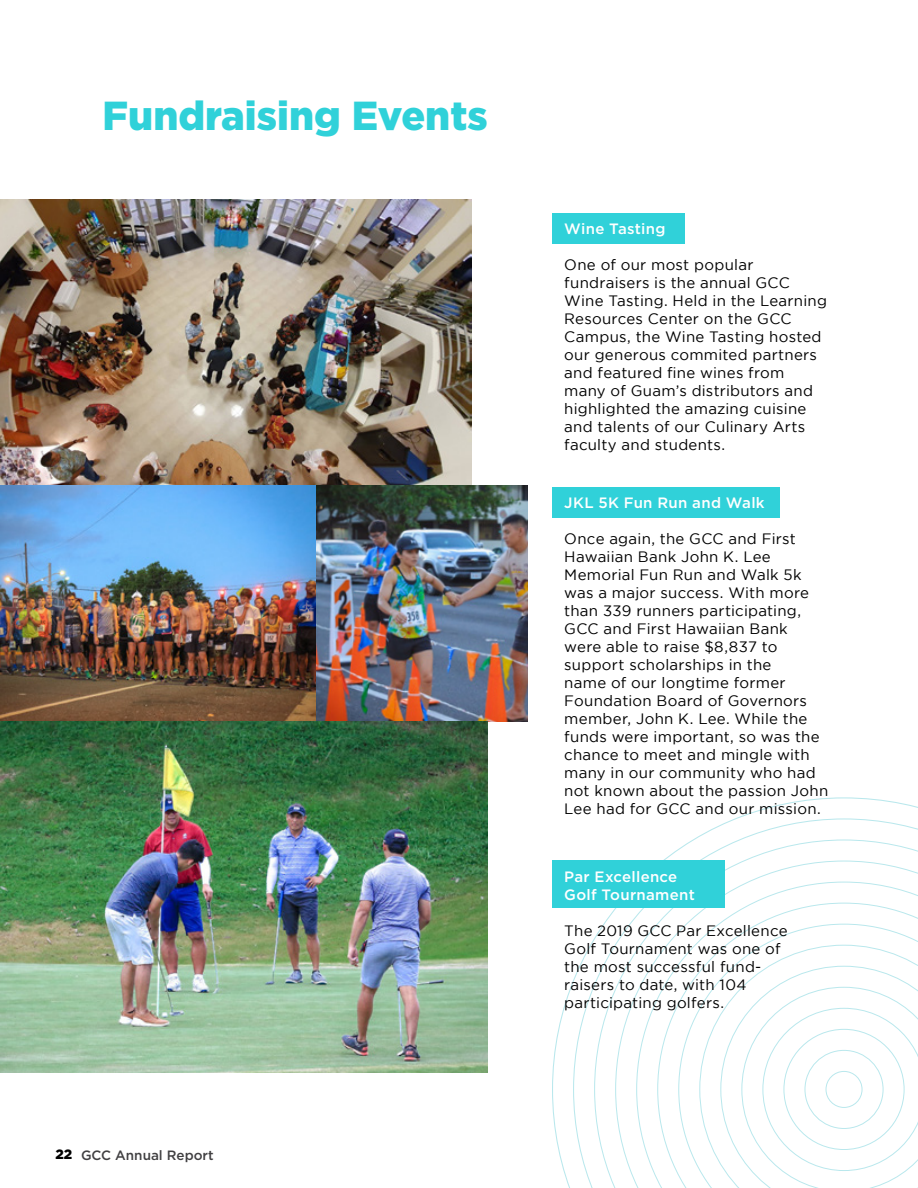
<style>
.page{position:relative;width:918px;height:1188px;background:#fff}
.page>*{position:absolute;margin:0;border:0;box-sizing:border-box;transform-origin:0 0}
.t1{font:900 40.5px "Gotham";color:#30d1d9}
.t2{font:15px/18px "Gotham";letter-spacing:.02em;color:#000}
.t3{font:500 15px/18px "Gotham";letter-spacing:.02em;color:#fff}
.t4{font:500 13.5px "Gotham";color:#414042}
.s1{font-weight:900;color:#000}
</style>
<div class="page">
<div style="left:552px;top:213px;width:132px;height:31px;background:#30d1d9"></div>
<svg style="left:552px;top:797px;width:366px;height:391px"></svg>
<svg style="left:573px;top:818px;width:345px;height:370px"></svg>
<svg style="left:594px;top:839px;width:324px;height:349px"></svg>
<svg style="left:615px;top:861px;width:303px;height:327px"></svg>
<svg style="left:636px;top:882px;width:282px;height:306px"></svg>
<svg style="left:657px;top:903px;width:261px;height:285px"></svg>
<svg style="left:678px;top:924px;width:240px;height:264px"></svg>
<svg style="left:699px;top:945px;width:219px;height:243px"></svg>
<svg style="left:720px;top:966px;width:198px;height:222px"></svg>
<svg style="left:741px;top:987px;width:177px;height:201px"></svg>
<div style="left:805px;top:1050px;width:78px;height:79px;border:1px solid #29b8c7;border-radius:50%"></div>
<div style="left:826px;top:1071px;width:36px;height:37px;border:1px solid #29b8c7;border-radius:50%"></div>
<div style="left:552px;top:487px;width:227px;height:31px;background:#30d1d9"></div>
<div style="left:552px;top:861px;width:172px;height:47px;background:#30d1d9"></div>
<img style="left:0;top:199px;width:472px;height:287px">
<img style="left:0;top:486px;width:527px;height:236px">
<img style="left:0;top:722px;width:488px;height:350px">
<h1 class="t1" style="left:103px;top:93px;width:387px">Fundraising Events</h1>
<p class="t4" style="left:55px;top:1146px;width:160px"><span class="s1">22</span> GCC Annual Report</p>
<p class="t3" style="left:564px;top:219px;width:103px">Wine Tasting</p>
<p class="t2" style="left:564px;top:255px;width:264px">One of our most popular fundraisers is the annual GCC<br>Wine Tasting. Held in the Learning<br>Resources Center on the GCC<br>Campus, the Wine Tasting hosted our generous commited partners and featured fine wines from many of Guam’s distributors and highlighted the amazing cuisine and talents of our Culinary Arts faculty and students.</p>
<p class="t3" style="left:564px;top:494px;width:202px">JKL 5K Fun Run and Walk</p>
<p class="t2" style="left:564px;top:530px;width:266px">Once again, the GCC and First<br>Hawaiian Bank John K. Lee<br>Memorial Fun Run and Walk 5k was a major success. With more than 339 runners participating,<br>GCC and First Hawaiian Bank were able to raise $8,837 to support scholarships in the<br>name of our longtime former<br>Foundation Board of Governors member, John K. Lee. While the funds were important, so was the chance to meet and mingle with many in our community who had not known about the passion John<br>Lee had for GCC and our mission.</p>
<p class="t3" style="left:564px;top:867px;width:132px">Par Excellence<br>Golf Tournament</p>
<p class="t2" style="left:564px;top:921px;width:225px">The 2019 GCC Par Excellence<br>Golf Tournament was one of the most successful fund&shy;raisers to date, with 104 participating golfers.</p>
</div>
